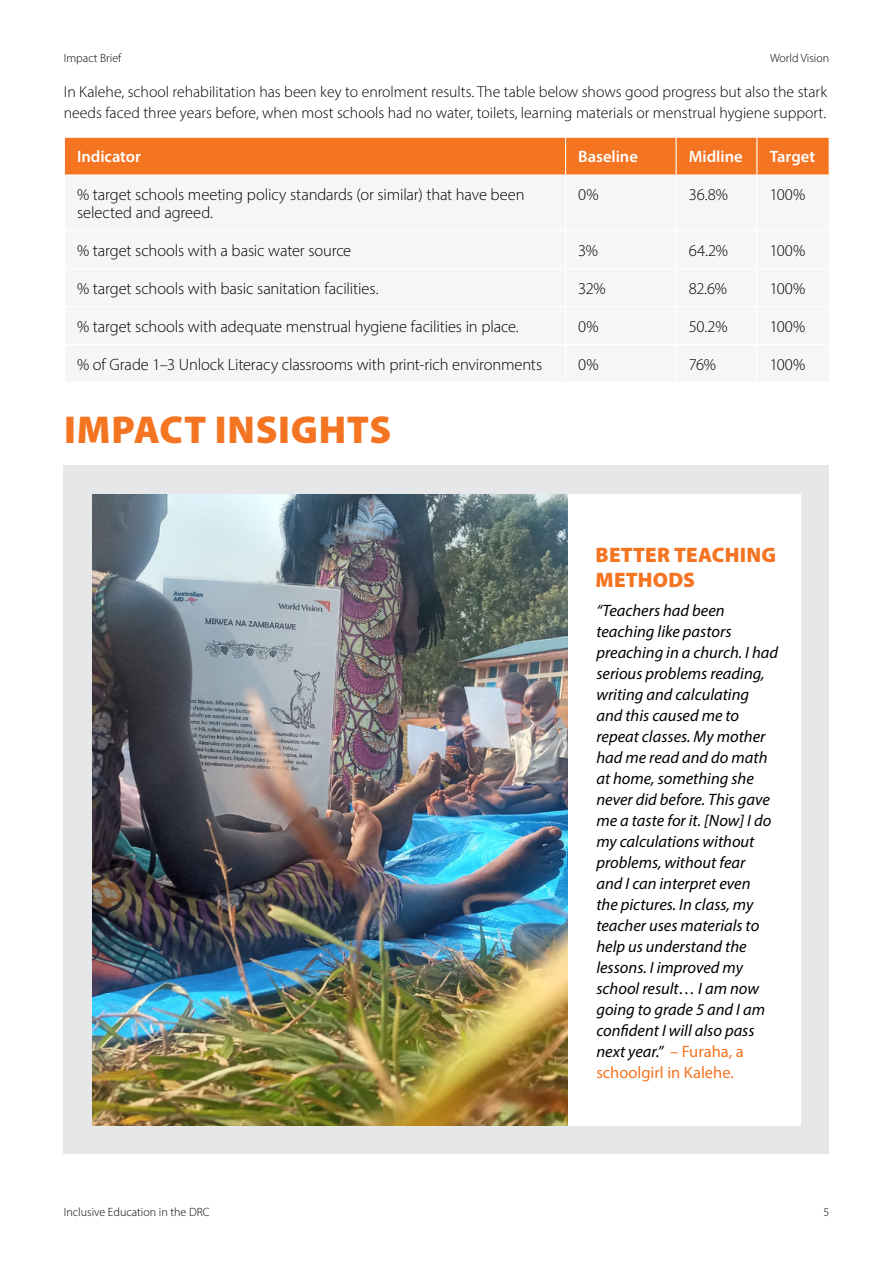
<style>
.page{position:relative;width:893px;height:1263px;background:#fff}
.page>*{position:absolute;margin:0;border:0;box-sizing:border-box;transform-origin:0 0}
.t1{font:900 39px "Myriad Pro";letter-spacing:.015em;color:#f47421}
.t2{font:900 21px/25.2px "Myriad Pro";letter-spacing:.01em;color:#f47421}
.t3{font:italic 16.5px/21px "Myriad Pro";color:#000}
.t4{font:300 16.5px/18px "Myriad Pro";letter-spacing:-.01em;color:#000}
.t5{font:600 16.5px "Myriad Pro";color:#fff}
.t6{font:300 15.75px/21px "Myriad Pro";color:#000}
.t7{font:300 12px "Myriad Pro";color:#000}
.s1{font-style:normal;color:#f47421}
</style>
<div class="page">
<div style="left:65px;top:138px;width:764px;height:36px;background:#f47421"></div>
<hr style="left:565px;top:138px;width:1px;height:36px;background:#fff">
<hr style="left:676px;top:138px;width:1px;height:36px;background:#fff">
<hr style="left:756px;top:138px;width:1px;height:36px;background:#fff">
<div style="left:64px;top:465px;width:765px;height:689px;background:#e6e7e8"></div>
<div style="left:568px;top:494px;width:232px;height:631px;background:#fff"></div>
<img style="left:92px;top:495px;width:476px;height:630px">
<p class="t7" style="left:64px;top:51px;width:59px">Impact Brief</p>
<p class="t7" style="left:770px;top:51px;width:61px">World Vision</p>
<p class="t6" style="left:64px;top:81px;width:765px">In Kalehe, school rehabilitation has been key to enrolment results. The table below shows good progress but also the stark needs faced three years before, when most schools had no water, toilets, learning materials or menstrual hygiene support.</p>
<p class="t5" style="left:77px;top:146px;width:65px">Indicator</p>
<p class="t5" style="left:578px;top:146px;width:61px">Baseline</p>
<p class="t5" style="left:689px;top:146px;width:55px">Midline</p>
<p class="t5" style="left:770px;top:146px;width:47px">Target</p>
<p class="t4" style="left:77px;top:186px;width:449px">% target schools meeting policy standards (or similar) that have been selected and agreed.</p>
<p class="t4" style="left:578px;top:186px;width:22px">0%</p>
<p class="t4" style="left:689px;top:186px;width:40px">36.8%</p>
<p class="t4" style="left:770px;top:186px;width:37px">100%</p>
<p class="t4" style="left:77px;top:241px;width:276px">% target schools with a basic water source</p>
<p class="t4" style="left:578px;top:241px;width:21px">3%</p>
<p class="t4" style="left:689px;top:241px;width:41px">64.2%</p>
<p class="t4" style="left:770px;top:241px;width:37px">100%</p>
<p class="t4" style="left:77px;top:279px;width:303px">% target schools with basic sanitation facilities.</p>
<p class="t4" style="left:578px;top:279px;width:29px">32%</p>
<p class="t4" style="left:689px;top:279px;width:40px">82.6%</p>
<p class="t4" style="left:770px;top:279px;width:37px">100%</p>
<p class="t4" style="left:77px;top:317px;width:443px">% target schools with adequate menstrual hygiene facilities in place.</p>
<p class="t4" style="left:578px;top:317px;width:22px">0%</p>
<p class="t4" style="left:689px;top:317px;width:40px">50.2%</p>
<p class="t4" style="left:770px;top:317px;width:37px">100%</p>
<p class="t4" style="left:77px;top:355px;width:467px">% of Grade 1–3 Unlock Literacy classrooms with print-rich environments</p>
<p class="t4" style="left:578px;top:355px;width:22px">0%</p>
<p class="t4" style="left:689px;top:355px;width:29px">76%</p>
<p class="t4" style="left:770px;top:355px;width:37px">100%</p>
<h1 class="t1" style="left:64px;top:404px;width:329px">IMPACT INSIGHTS</h1>
<p class="t2" style="left:595px;top:541px;width:182px">BETTER TEACHING<br>METHODS</p>
<p class="t3" style="left:596px;top:599px;width:183px">“Teachers had been teaching like pastors preaching in a church. I had serious problems reading, writing and calculating and this caused me to repeat classes. My mother had me read and do math at home, something she never did before. This gave me a taste for it. [Now] I do my calculations without problems, without fear<br>and I can interpret even<br>the pictures. In class, my teacher uses materials to help us understand the lessons. I improved my school result… I am now going to grade 5 and I am confident I will also pass next year.” <span class="s1">– Furaha, a schoolgirl in Kalehe.</span></p>
<p class="t7" style="left:64px;top:1205px;width:148px">Inclusive Education in the DRC</p>
<p class="t7" style="left:823px;top:1205px;width:7px">5</p>
</div>
